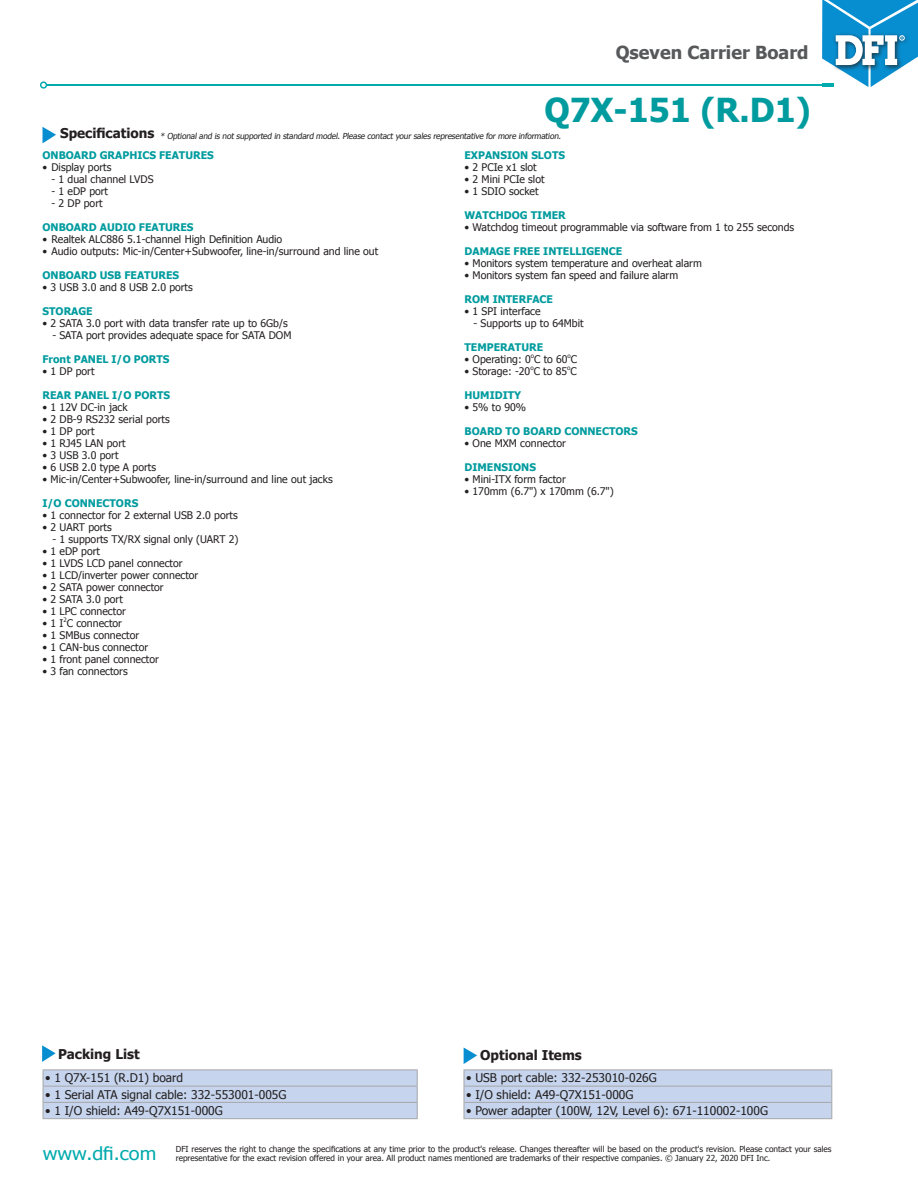
<style>
.page{position:relative;width:918px;height:1188px;background:#fff}
.page>*{position:absolute;margin:0;border:0;box-sizing:border-box;transform-origin:0 0}
.t1{font:700 33px "Tahoma";color:#009b9e}
.t2{font:700 18px "Tahoma";color:#57585a}
.t3{font:18px "Tahoma";color:#00aaad;scale:1.1 1}
.t4{font:700 13.5px "Tahoma";color:#231f20}
.t5{font:12px "Tahoma";color:#231f20}
.t6{font:10.5px "Tahoma";color:#231f20}
.t7{font:700 10.5px "Tahoma";color:#009b9e}
.t8{font:8.25px/9px "Tahoma";color:#231f20}
.t9{font:6.15px "Tahoma";color:#231f20}
</style>
<div class="page">
<svg style="left:40px;top:81px;width:7px;height:8px"></svg>
<hr style="left:46px;top:84px;width:782px;height:2px;background:#00aaad">
<svg style="left:822px;top:0;width:96px;height:87px"></svg>
<svg style="left:43px;top:127px;width:13px;height:16px"></svg>
<svg style="left:42px;top:1045px;width:14px;height:17px"></svg>
<svg style="left:464px;top:1047px;width:13px;height:17px"></svg>
<hr style="left:43px;top:1069px;width:375px;height:1px;background:#a8a9ad">
<svg style="left:43px;top:1070px;width:375px;height:49px"></svg>
<svg style="left:463px;top:1070px;width:369px;height:48px"></svg>
<hr style="left:463px;top:1069px;width:369px;height:1px;background:#a8a9ad">
<hr style="left:465px;top:1086px;width:367px;height:1px;background:#a8a9ad">
<hr style="left:465px;top:1102px;width:367px;height:1px;background:#a8a9ad">
<hr style="left:463px;top:1118px;width:369px;height:1px;background:#a8a9ad">
<p class="t2" style="left:616px;top:39px;width:194px">Qseven Carrier Board</p>
<p class="t1" style="left:545px;top:87px;width:268px">Q7X-151 (R.D1)</p>
<p class="t4" style="left:60px;top:124px;width:96px">Specifications</p>
<p class="t8" style="left:160px;top:131px;width:404px">* Optional and is not supported in standard model. Please contact your sales representative for more information.</p>
<p class="t7" style="left:43px;top:148px;width:173px">ONBOARD GRAPHICS FEATURES</p>
<p class="t6" style="left:43px;top:160px;width:70px">• Display ports</p>
<p class="t6" style="left:52px;top:172px;width:104px">- 1 dual channel LVDS</p>
<p class="t6" style="left:52px;top:184px;width:58px">- 1 eDP port</p>
<p class="t6" style="left:52px;top:196px;width:53px">- 2 DP port</p>
<p class="t7" style="left:43px;top:220px;width:153px">ONBOARD AUDIO FEATURES</p>
<p class="t6" style="left:43px;top:232px;width:241px">• Realtek ALC886 5.1-channel High Definition Audio</p>
<p class="t6" style="left:43px;top:244px;width:337px">• Audio outputs: Mic-in/Center+Subwoofer, line-in/surround and line out</p>
<p class="t7" style="left:43px;top:268px;width:138px">ONBOARD USB FEATURES</p>
<p class="t6" style="left:43px;top:280px;width:152px">• 3 USB 3.0 and 8 USB 2.0 ports</p>
<p class="t7" style="left:43px;top:304px;width:52px">STORAGE</p>
<p class="t6" style="left:43px;top:316px;width:247px">• 2 SATA 3.0 port with data transfer rate up to 6Gb/s</p>
<p class="t6" style="left:52px;top:328px;width:241px">- SATA port provides adequate space for SATA DOM</p>
<p class="t7" style="left:43px;top:352px;width:128px">Front PANEL I/O PORTS</p>
<p class="t6" style="left:43px;top:364px;width:54px">• 1 DP port</p>
<p class="t7" style="left:43px;top:388px;width:129px">REAR PANEL I/O PORTS</p>
<p class="t6" style="left:43px;top:400px;width:87px">• 1 12V DC-in jack</p>
<p class="t6" style="left:43px;top:412px;width:129px">• 2 DB-9 RS232 serial ports</p>
<p class="t6" style="left:43px;top:424px;width:54px">• 1 DP port</p>
<p class="t6" style="left:43px;top:436px;width:85px">• 1 RJ45 LAN port</p>
<p class="t6" style="left:43px;top:448px;width:78px">• 3 USB 3.0 port</p>
<p class="t6" style="left:43px;top:460px;width:115px">• 6 USB 2.0 type A ports</p>
<p class="t6" style="left:43px;top:472px;width:292px">• Mic-in/Center+Subwoofer, line-in/surround and line out jacks</p>
<p class="t7" style="left:43px;top:496px;width:97px">I/O CONNECTORS</p>
<p class="t6" style="left:43px;top:508px;width:197px">• 1 connector for 2 external USB 2.0 ports</p>
<p class="t6" style="left:43px;top:520px;width:71px">• 2 UART ports</p>
<p class="t6" style="left:52px;top:532px;width:188px">- 1 supports TX/RX signal only (UART 2)</p>
<p class="t6" style="left:43px;top:544px;width:59px">• 1 eDP port</p>
<p class="t6" style="left:43px;top:556px;width:142px">• 1 LVDS LCD panel connector</p>
<p class="t6" style="left:43px;top:568px;width:157px">• 1 LCD/inverter power connector</p>
<p class="t6" style="left:43px;top:580px;width:123px">• 2 SATA power connector</p>
<p class="t6" style="left:43px;top:592px;width:82px">• 2 SATA 3.0 port</p>
<p class="t6" style="left:43px;top:604px;width:85px">• 1 LPC connector</p>
<p class="t6" style="left:43px;top:616px;width:81px">• 1 I C connector</p>
<p class="t9" style="left:64px;top:616px;width:5px">2</p>
<p class="t6" style="left:43px;top:628px;width:98px">• 1 SMBus connector</p>
<p class="t6" style="left:43px;top:640px;width:107px">• 1 CAN-bus connector</p>
<p class="t6" style="left:43px;top:652px;width:118px">• 1 front panel connector</p>
<p class="t6" style="left:43px;top:664px;width:87px">• 3 fan connectors</p>
<p class="t7" style="left:465px;top:148px;width:102px">EXPANSION SLOTS</p>
<p class="t6" style="left:465px;top:160px;width:74px">• 2 PCIe x1 slot</p>
<p class="t6" style="left:465px;top:172px;width:82px">• 2 Mini PCIe slot</p>
<p class="t6" style="left:465px;top:184px;width:76px">• 1 SDIO socket</p>
<p class="t7" style="left:465px;top:208px;width:103px">WATCHDOG TIMER</p>
<p class="t6" style="left:465px;top:220px;width:331px">• Watchdog timeout programmable via software from 1 to 255 seconds</p>
<p class="t7" style="left:465px;top:244px;width:159px">DAMAGE FREE INTELLIGENCE</p>
<p class="t6" style="left:465px;top:256px;width:239px">• Monitors system temperature and overheat alarm</p>
<p class="t6" style="left:465px;top:268px;width:215px">• Monitors system fan speed and failure alarm</p>
<p class="t7" style="left:465px;top:292px;width:90px">ROM INTERFACE</p>
<p class="t6" style="left:465px;top:304px;width:78px">• 1 SPI interface</p>
<p class="t6" style="left:474px;top:316px;width:112px">- Supports up to 64Mbit</p>
<p class="t7" style="left:465px;top:340px;width:80px">TEMPERATURE</p>
<p class="t6" style="left:465px;top:352px;width:114px">• Operating: 0 C to 60 C</p>
<p class="t9" style="left:531px;top:352px;width:5px">o</p>
<p class="t9" style="left:568px;top:352px;width:5px">o</p>
<p class="t6" style="left:465px;top:364px;width:114px">• Storage: -20 C to 85 C</p>
<p class="t9" style="left:530px;top:364px;width:5px">o</p>
<p class="t9" style="left:567px;top:364px;width:5px">o</p>
<p class="t7" style="left:465px;top:388px;width:58px">HUMIDITY</p>
<p class="t6" style="left:465px;top:400px;width:63px">• 5% to 90%</p>
<p class="t7" style="left:465px;top:424px;width:175px">BOARD TO BOARD CONNECTORS</p>
<p class="t6" style="left:465px;top:436px;width:103px">• One MXM connector</p>
<p class="t7" style="left:465px;top:460px;width:73px">DIMENSIONS</p>
<p class="t6" style="left:465px;top:472px;width:103px">• Mini-ITX form factor</p>
<p class="t6" style="left:465px;top:484px;width:151px">• 170mm (6.7") x 170mm (6.7")</p>
<p class="t4" style="left:58px;top:1044px;width:83px">Packing List</p>
<p class="t4" style="left:480px;top:1045px;width:103px">Optional Items</p>
<p class="t5" style="left:45px;top:1070px;width:139px">• 1 Q7X-151 (R.D1) board</p>
<p class="t5" style="left:45px;top:1086px;width:243px">• 1 Serial ATA signal cable: 332-553001-005G</p>
<p class="t5" style="left:45px;top:1102px;width:179px">• 1 I/O shield: A49-Q7X151-000G</p>
<p class="t5" style="left:466px;top:1070px;width:192px">• USB port cable: 332-253010-026G</p>
<p class="t5" style="left:466px;top:1086px;width:169px">• I/O shield: A49-Q7X151-000G</p>
<p class="t5" style="left:466px;top:1102px;width:303px">• Power adapter (100W, 12V, Level 6): 671-110002-100G</p>
<p class="t3" style="left:43px;top:1142px;width:105px">www.dfi.com</p>
<p class="t8" style="left:176px;top:1144px;width:657px">DFI reserves the right to change the specifications at any time prior to the product's release. Changes thereafter will be based on the product's revision. Please contact your sales representative for the exact revision offered in your area. All product names mentioned are trademarks of their respective companies. © January 22, 2020 DFI Inc.</p>
</div>
